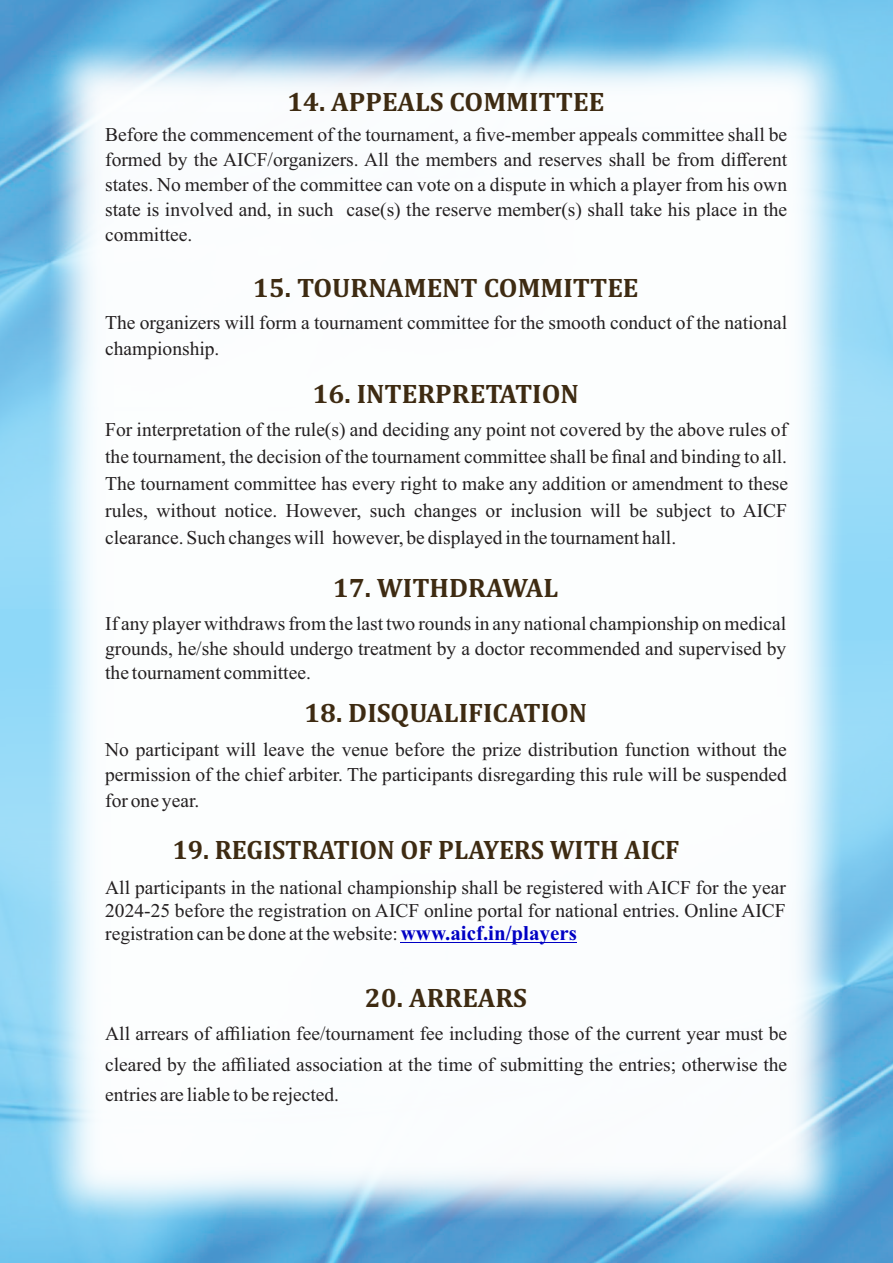
<style>
.page{position:relative;width:893px;height:1263px;background:#fff}
.page>*{position:absolute;margin:0;border:0;box-sizing:border-box;transform-origin:0 0}
.t1{font:700 27px "Cambria";color:#3e2b12}
.t2{font:700 27px "Cambria";color:#3e2b12;scale:.96 1}
.t3{font:19.5px/24.9px "Times New Roman";color:#231f20;text-align:justify}
.s1{font-weight:700;font-size:21px;color:#0000c4}
</style>
<div class="page">
<img style="left:0;top:0;width:893px;height:609px">
<img style="left:0;top:640px;width:893px;height:623px">
<div style="left:22px;top:16px;width:848px;height:1231px;background:#fff;opacity:.98"></div>
<hr style="left:401px;top:942px;width:176px;height:1px;background:#0000c4">
<h1 class="t1" style="left:287px;top:90px;width:319px">14. APPEALS COMMITTEE</h1>
<p class="t3" style="left:105px;top:124px;width:683px">Before the commencement of the tournament, a five-member appeals committee shall be formed by the AICF/organizers. All the members and reserves shall be from different states. No member of the committee can vote on a dispute in which a player from his own state is involved and, in such case(s) the reserve member(s) shall take his place in the committee.</p>
<h1 class="t1" style="left:253px;top:276px;width:387px">15. TOURNAMENT COMMITTEE</h1>
<p class="t3" style="left:105px;top:311px;width:683px;line-height:26.5px">The organizers will form a tournament committee for the smooth conduct of the national championship.</p>
<h1 class="t1" style="left:313px;top:382px;width:268px">16. INTERPRETATION</h1>
<p class="t3" style="left:105px;top:418px;width:684px;line-height:27px">For interpretation of the rule(s) and deciding any point not covered by the above rules of the tournament, the decision of the tournament committee shall be final and binding to all.<br>The tournament committee has every right to make any addition or amendment to these rules, without notice. However, such changes or inclusion will be subject to AICF clearance. Such changes will however, be displayed in the tournament hall.</p>
<h1 class="t1" style="left:333px;top:576px;width:227px">17. WITHDRAWAL</h1>
<p class="t3" style="left:105px;top:614px;width:682px;line-height:24.3px">If any player withdraws from the last two rounds in any national championship on medical grounds, he/she should undergo treatment by a doctor recommended and supervised by the tournament committee.</p>
<h1 class="t1" style="left:304px;top:701px;width:285px">18. DISQUALIFICATION</h1>
<p class="t3" style="left:105px;top:738px;width:683px;line-height:25.8px">No participant will leave the venue before the prize distribution function without the permission of the chief arbiter. The participants disregarding this rule will be suspended for one year.</p>
<h1 class="t2" style="left:172px;top:837px;width:530px">19. REGISTRATION OF PLAYERS WITH AICF</h1>
<p class="t3" style="left:105px;top:878px;width:682px;line-height:23.2px">All participants in the national championship shall be registered with AICF for the year 2024-25 before the registration on AICF online portal for national entries. Online AICF registration can be done at the website: <span class="s1">www.aicf.in/players</span></p>
<h1 class="t1" style="left:365px;top:986px;width:163px">20. ARREARS</h1>
<p class="t3" style="left:105px;top:1020px;width:683px;line-height:30.5px">All arrears of affiliation fee/tournament fee including those of the current year must be cleared by the affiliated association at the time of submitting the entries; otherwise the entries are liable to be rejected.</p>
</div>
